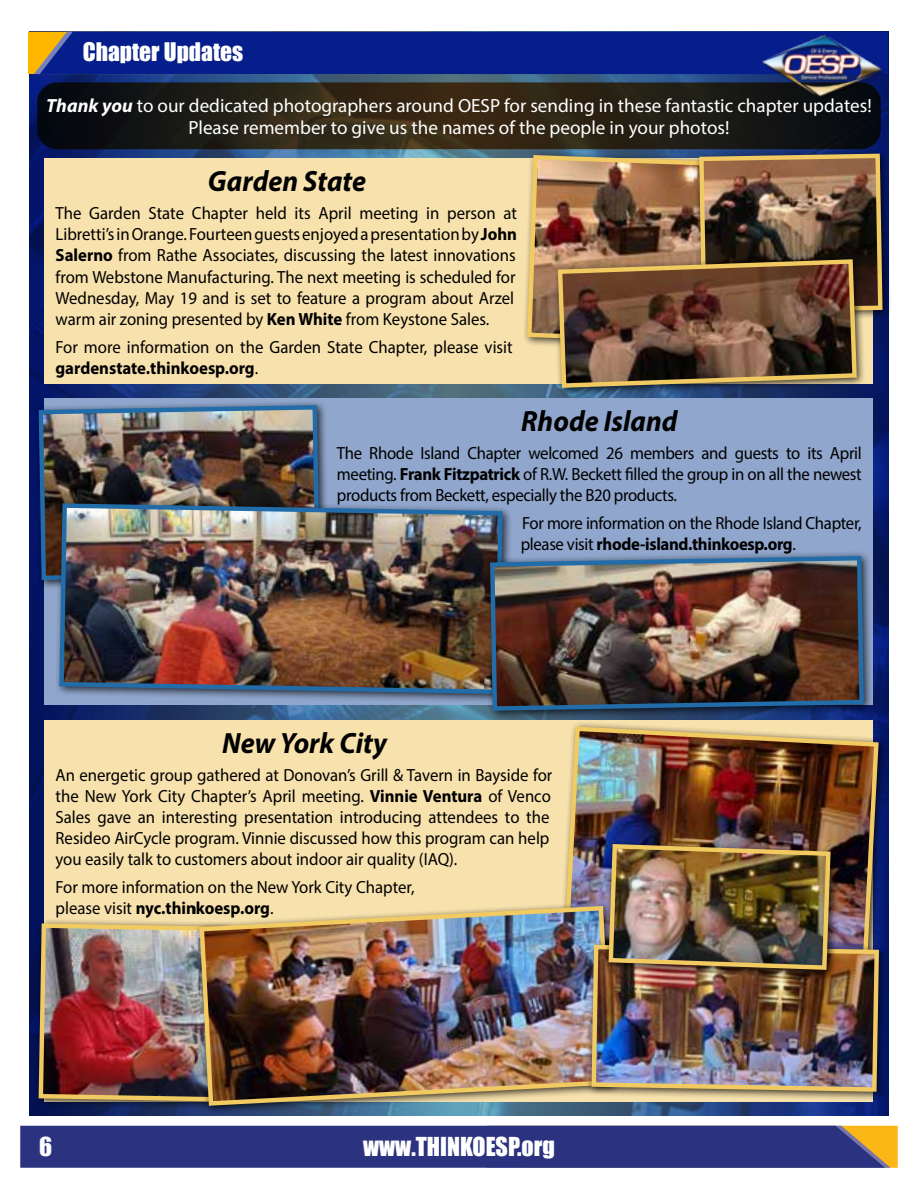
<style>
.page{position:relative;width:918px;height:1188px;background:#fff}
.page>*{position:absolute;margin:0;border:0;box-sizing:border-box;transform-origin:0 0}
.t1{font:italic 700 29.4px "Myriad Pro";color:#000;scale:.95 1}
.t2{font:24px "Impact";color:#fff}
.t3{font:23.55px "Impact";color:#fff}
.t4{font:19.05px/23px "Myriad Pro";color:#fff;text-align:center}
.t5{font:17.7px/21.1px "Myriad Pro";color:#000;scale:.95 1}
.t6{font:17.7px/21.1px "Myriad Pro";letter-spacing:-.02em;color:#000;scale:.95 1}
.s1{font-weight:700;font-style:italic}
.s2{font-weight:700}
</style>
<div class="page">
<div style="left:20px;top:1126px;width:878px;height:42px;background:#2b3381"></div>
<img style="left:29px;top:74px;width:860px;height:1041px">
<div style="left:28px;top:32px;width:729px;height:42px;background:#061e8c"></div>
<svg style="left:37px;top:82px;width:844px;height:67px;background:#231e15"></svg>
<div style="left:45px;top:720px;width:828px;height:382px;background:#f7e1ac"></div>
<div style="left:45px;top:158px;width:828px;height:226px;background:#f7e1ac"></div>
<div style="left:45px;top:398px;width:828px;height:307px;background:#90a6cc"></div>
<img style="left:757px;top:32px;width:132px;height:68px">
<div style="left:559px;top:722px;width:329px;height:255px;background:#000;opacity:.75"></div>
<img style="left:561px;top:724px;width:320px;height:216px">
<div style="left:34px;top:919px;width:202px;height:192px;background:#000;opacity:.75"></div>
<img style="left:36px;top:921px;width:159px;height:183px">
<div style="left:195px;top:901px;width:427px;height:214px;background:#000;opacity:.75"></div>
<img style="left:197px;top:904px;width:418px;height:204px">
<div style="left:587px;top:940px;width:302px;height:161px;background:#000;opacity:.75"></div>
<img style="left:589px;top:943px;width:292px;height:151px">
<div style="left:34px;top:400px;width:296px;height:190px;background:#000;opacity:.75"></div>
<img style="left:36px;top:403px;width:286px;height:179px">
<div style="left:694px;top:149px;width:198px;height:174px;background:#000;opacity:.75"></div>
<div style="left:604px;top:839px;width:236px;height:141px;background:#000;opacity:.75"></div>
<img style="left:606px;top:842px;width:227px;height:130px">
<div style="left:54px;top:498px;width:459px;height:206px;background:#000;opacity:.75"></div>
<img style="left:57px;top:501px;width:448px;height:195px">
<div style="left:553px;top:254px;width:313px;height:143px;background:#000;opacity:.75"></div>
<img style="left:525px;top:151px;width:360px;height:239px">
<div style="left:485px;top:551px;width:389px;height:170px;background:#000;opacity:.75"></div>
<img style="left:488px;top:554px;width:378px;height:159px">
<h3 class="t3" style="left:83px;top:33px;width:162px">Chapter Updates</h3>
<p class="t4" style="left:46px;top:93px;width:827px"><span class="s1">Thank you</span> to our dedicated photographers around OESP for sending in these fantastic chapter updates!<br>Please remember to give us the names of the people in your photos!</p>
<h1 class="t1" style="left:208px;top:162px;width:168px">Garden State</h1>
<p class="t5" style="left:56px;top:202px;width:487px">The Garden State Chapter held its April meeting in person at Libretti’s in Orange. Fourteen guests enjoyed a presentation by <span class="s2">John Salerno</span> from Rathe Associates, discussing the latest innovations from Webstone Manufacturing. The next meeting is scheduled for Wednesday, May 19 and is set to feature a program about Arzel warm air zoning presented by <span class="s2">Ken White</span> from Keystone Sales.</p>
<p class="t5" style="left:56px;top:336px;width:483px">For more information on the Garden State Chapter, please visit <span class="s2">gardenstate.thinkoesp.org</span>.</p>
<h1 class="t1" style="left:521px;top:402px;width:166px">Rhode Island</h1>
<p class="t5" style="left:337px;top:442px;width:554px;text-align:justify">The Rhode Island Chapter welcomed 26 members and guests to its April meeting. <span class="s2">Frank Fitzpatrick</span> of R.W. Beckett lled the group in on all the newest products from Beckett, especially the B20 products.</p>
<p class="t6" style="left:521px;top:512px;width:360px">For more information on the Rhode Island Chapter, please visit <span class="s2">rhode-island.thinkoesp.org</span>.</p>
<h1 class="t1" style="left:222px;top:724px;width:175px">New York City</h1>
<p class="t5" style="left:56px;top:764px;width:525px">An energetic group gathered at Donovan’s Grill &amp; Tavern in Bayside for the New York City Chapter’s April meeting. <span class="s2">Vinnie Ventura</span> of Venco Sales gave an interesting presentation introducing attendees to the Resideo AirCycle program. Vinnie discussed how this program can help you easily talk to customers about indoor air quality (IAQ).</p>
<p class="t5" style="left:56px;top:876px;width:379px">For more information on the New York City Chapter, please visit <span class="s2">nyc.thinkoesp.org</span>.</p>
<h3 class="t3" style="left:365px;top:1126px;width:189px">www.THINKOESP.org</h3>
<h2 class="t2" style="left:39px;top:1128px;width:15px">6</h2>
<h2 class="t2" style="left:363px;top:1128px;width:193px">www.THINKOESP.org</h2>
</div>
